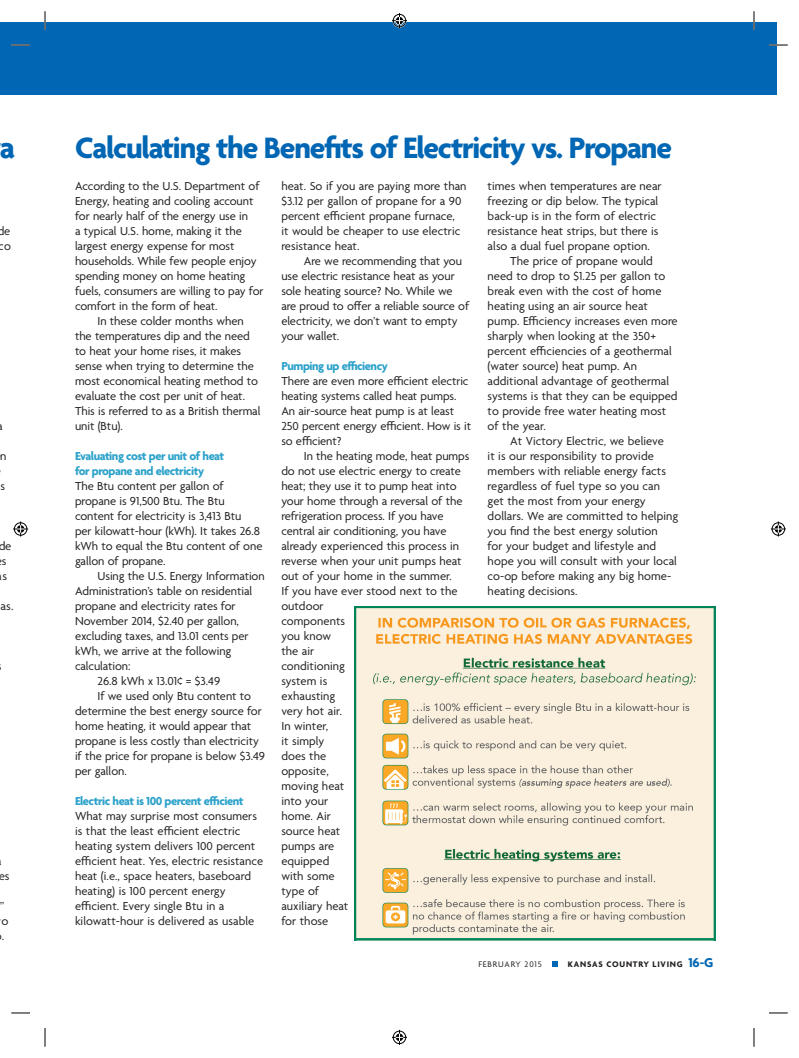
<style>
.page{position:relative;width:799px;height:1058px;background:#fff}
.page>*{position:absolute;margin:0;border:0;box-sizing:border-box;transform-origin:0 0}
.t1{font:700 32.5px "Agenda";color:#0166b3}
.t2{font:700 31.88px "Agenda";letter-spacing:-.035em;color:#0166b3}
.t3{font:12.5px/15px "Agenda";letter-spacing:-.005em;color:#231f20}
.t4{font:700 12.5px/15px "Agenda";letter-spacing:-.035em;color:#2ca2ca}
.t5{font:700 8.75px "Agenda";letter-spacing:.09em;color:#231f20}
.t6{font:8.75px "Agenda";letter-spacing:.09em;color:#231f20}
.s1{font-size:13.75px;color:#0166b3}
</style>
<div class="page">
<img style="left:354px;top:606px;width:361px;height:334px">
<div style="left:355px;top:938px;width:360px;height:2px;border:1px solid #04885c"></div>
<svg style="left:552px;top:961px;width:5px;height:5px"></svg>
<div style="left:0;top:22px;width:776px;height:73px;background:#0166b3"></div>
<svg style="left:11px;top:44px;width:19px;height:2px"></svg>
<svg style="left:769px;top:44px;width:19px;height:2px"></svg>
<svg style="left:11px;top:1012px;width:19px;height:1px"></svg>
<svg style="left:769px;top:1012px;width:19px;height:1px"></svg>
<svg style="left:44px;top:11px;width:2px;height:19px"></svg>
<svg style="left:44px;top:1028px;width:2px;height:18px"></svg>
<svg style="left:753px;top:11px;width:2px;height:19px"></svg>
<svg style="left:753px;top:1028px;width:2px;height:18px"></svg>
<svg style="left:392px;top:13px;width:15px;height:15px"></svg>
<svg style="left:392px;top:1029px;width:15px;height:15px"></svg>
<svg style="left:13px;top:521px;width:15px;height:15px"></svg>
<svg style="left:771px;top:521px;width:15px;height:15px"></svg>
<h1 class="t1" style="left:0;top:130px;width:17px">a</h1>
<p class="t3" style="left:-2px;top:224px;width:15px">de co</p>
<p class="t3" style="left:-2px;top:419px;width:7px">a</p>
<p class="t3" style="left:0;top:449px;width:8px">n</p>
<p class="t3" style="left:1px;top:479px;width:6px">s</p>
<p class="t3" style="left:-2px;top:539px;width:15px">de s<br>s</p>
<p class="t3" style="left:1px;top:599px;width:14px">as.</p>
<p class="t3" style="left:-1px;top:869px;width:12px">es</p>
<p class="t3" style="left:0;top:899px;width:10px">” o .</p>
<h2 class="t2" style="left:75px;top:130px;width:598px">Calculating the Benefits of Electricity vs. Propane</h2>
<p class="t3" style="left:75px;top:179px;width:186px">According to the U.S. Department of</p>
<p class="t3" style="left:75px;top:194px;width:180px">Energy, heating and cooling account</p>
<p class="t3" style="left:75px;top:209px;width:174px">for nearly half of the energy use in</p>
<p class="t3" style="left:75px;top:224px;width:168px">a typical U.S. home, making it the</p>
<p class="t3" style="left:75px;top:239px;width:161px">largest energy expense for most</p>
<p class="t3" style="left:75px;top:254px;width:183px">households. While few people enjoy</p>
<p class="t3" style="left:75px;top:269px;width:172px">spending money on home heating</p>
<p class="t3" style="left:75px;top:284px;width:190px">fuels, consumers are willing to pay for</p>
<p class="t3" style="left:75px;top:299px;width:144px">comfort in the form of heat.</p>
<p class="t3" style="left:98px;top:314px;width:148px">In these colder months when</p>
<p class="t3" style="left:75px;top:329px;width:176px">the temperatures dip and the need</p>
<p class="t3" style="left:75px;top:344px;width:168px">to heat your home rises, it makes</p>
<p class="t3" style="left:75px;top:359px;width:180px">sense when trying to determine the</p>
<p class="t3" style="left:75px;top:374px;width:184px">most economical heating method to</p>
<p class="t3" style="left:75px;top:389px;width:172px">evaluate the cost per unit of heat.</p>
<p class="t3" style="left:75px;top:404px;width:187px">This is referred to as a British thermal</p>
<p class="t3" style="left:75px;top:419px;width:49px">unit (Btu).</p>
<p class="t4" style="left:75px;top:449px;width:151px">Evaluating cost per unit of heat for propane and electricity</p>
<p class="t3" style="left:75px;top:479px;width:189px">The Btu content per gallon of propane is 91,500 Btu. The Btu content for electricity is 3,413 Btu<br>per kilowatt-hour (kWh). It takes 26.8 kWh to equal the Btu content of one gallon of propane.</p>
<p class="t3" style="left:98px;top:569px;width:169px">Using the U.S. Energy Information</p>
<p class="t3" style="left:75px;top:584px;width:179px">Administration’s table on residential</p>
<p class="t3" style="left:75px;top:599px;width:162px">propane and electricity rates for</p>
<p class="t3" style="left:75px;top:614px;width:165px">November 2014, $2.40 per gallon,</p>
<p class="t3" style="left:75px;top:629px;width:175px">excluding taxes, and 13.01 cents per</p>
<p class="t3" style="left:75px;top:644px;width:158px">kWh, we arrive at the following</p>
<p class="t3" style="left:75px;top:659px;width:57px">calculation:</p>
<p class="t3" style="left:98px;top:674px;width:124px">26.8 kWh x 13.01¢ = $3.49</p>
<p class="t3" style="left:98px;top:689px;width:155px">If we used only Btu content to</p>
<p class="t3" style="left:75px;top:704px;width:188px">determine the best energy source for</p>
<p class="t3" style="left:75px;top:719px;width:178px">home heating, it would appear that</p>
<p class="t3" style="left:75px;top:734px;width:185px">propane is less costly than electricity</p>
<p class="t3" style="left:75px;top:749px;width:192px">if the price for propane is below $3.49</p>
<p class="t3" style="left:75px;top:764px;width:53px">per gallon.</p>
<p class="t4" style="left:75px;top:794px;width:170px">Electric heat is 100 percent efficient</p>
<p class="t3" style="left:75px;top:809px;width:190px">What may surprise most consumers is that the least efficient electric heating system delivers 100 percent efficient heat. Yes, electric resistance heat (i.e., space heaters, baseboard heating) is 100 percent energy efficient. Every single Btu in a kilowatt-hour is delivered as usable</p>
<p class="t3" style="left:281px;top:179px;width:187px">heat. So if you are paying more than $3.12 per gallon of propane for a 90 percent efficient propane furnace,<br>it would be cheaper to use electric resistance heat.</p>
<p class="t3" style="left:281px;top:254px;width:189px;text-indent:22px">Are we recommending that you use electric resistance heat as your sole heating source? No. While we are proud to offer a reliable source of electricity, we don’t want to empty your wallet.</p>
<p class="t4" style="left:281px;top:359px;width:108px">Pumping up efficiency</p>
<p class="t3" style="left:281px;top:374px;width:191px">There are even more efficient electric heating systems called heat pumps.<br>An air-source heat pump is at least<br>250 percent energy efficient. How is it so efficient?</p>
<p class="t3" style="left:281px;top:449px;width:189px;text-indent:22px">In the heating mode, heat pumps do not use electric energy to create heat; they use it to pump heat into your home through a reversal of the refrigeration process. If you have central air conditioning, you have already experienced this process in reverse when your unit pumps heat out of your home in the summer.<br>If you have ever stood next to the outdoor<br>components<br>you know<br>the air<br>conditioning<br>system is<br>exhausting<br>very hot air.<br>In winter,<br>it simply<br>does the<br>opposite,<br>moving heat<br>into your<br>home. Air<br>source heat<br>pumps are<br>equipped<br>with some<br>type of<br>auxiliary heat<br>for those</p>
<p class="t3" style="left:488px;top:179px;width:175px">times when temperatures are near</p>
<p class="t3" style="left:488px;top:194px;width:172px">freezing or dip below. The typical</p>
<p class="t3" style="left:488px;top:209px;width:170px">back-up is in the form of electric</p>
<p class="t3" style="left:488px;top:224px;width:172px">resistance heat strips, but there is</p>
<p class="t3" style="left:488px;top:239px;width:164px">also a dual fuel propane option.</p>
<p class="t3" style="left:510px;top:254px;width:144px">The price of propane would</p>
<p class="t3" style="left:488px;top:269px;width:179px">need to drop to $1.25 per gallon to</p>
<p class="t3" style="left:488px;top:284px;width:175px">break even with the cost of home</p>
<p class="t3" style="left:488px;top:299px;width:162px">heating using an air source heat</p>
<p class="t3" style="left:488px;top:314px;width:192px">pump. Efficiency increases even more</p>
<p class="t3" style="left:488px;top:329px;width:170px">sharply when looking at the 350+</p>
<p class="t3" style="left:488px;top:344px;width:186px">percent efficiencies of a geothermal</p>
<p class="t3" style="left:488px;top:359px;width:151px">(water source) heat pump. An</p>
<p class="t3" style="left:488px;top:374px;width:183px">additional advantage of geothermal</p>
<p class="t3" style="left:488px;top:389px;width:191px">systems is that they can be equipped</p>
<p class="t3" style="left:488px;top:404px;width:180px">to provide free water heating most</p>
<p class="t3" style="left:488px;top:419px;width:60px">of the year.</p>
<p class="t3" style="left:510px;top:434px;width:155px">At Victory Electric, we believe</p>
<p class="t3" style="left:488px;top:449px;width:168px">it is our responsibility to provide</p>
<p class="t3" style="left:488px;top:464px;width:180px">members with reliable energy facts</p>
<p class="t3" style="left:488px;top:479px;width:174px">regardless of fuel type so you can</p>
<p class="t3" style="left:488px;top:494px;width:160px">get the most from your energy</p>
<p class="t3" style="left:488px;top:509px;width:192px">dollars. We are committed to helping</p>
<p class="t3" style="left:488px;top:524px;width:172px">you find the best energy solution</p>
<p class="t3" style="left:488px;top:539px;width:170px">for your budget and lifestyle and</p>
<p class="t3" style="left:488px;top:554px;width:191px">hope you will consult with your local</p>
<p class="t3" style="left:488px;top:569px;width:185px">co-op before making any big home-</p>
<p class="t3" style="left:488px;top:584px;width:91px">heating decisions.</p>
<p class="t6" style="left:478px;top:959px;width:65px">FEBRUARY 2015</p>
<p class="t5" style="left:568px;top:959px;width:147px">KANSAS COUNTRY LIVING <span class="s1">16-G</span></p>
</div>
